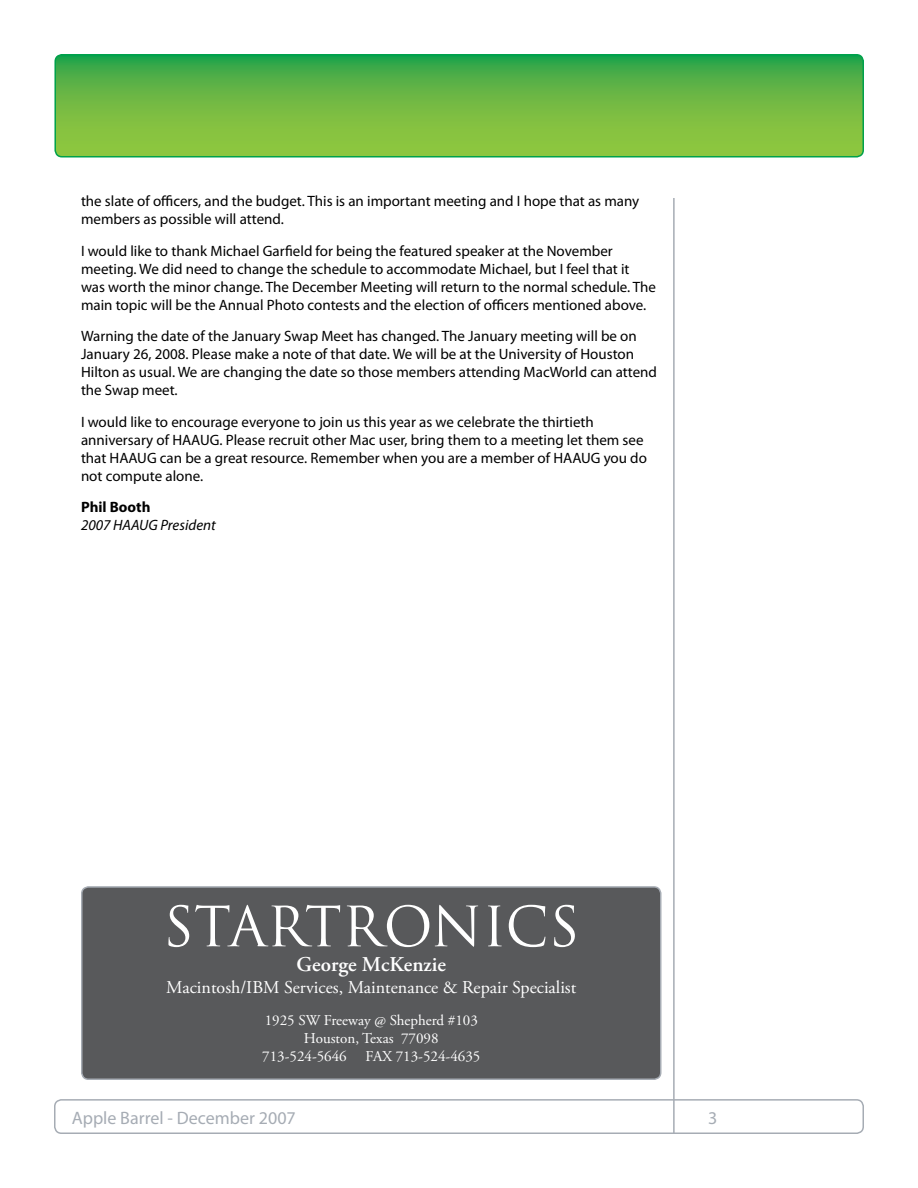
<style>
.page{position:relative;width:918px;height:1188px;background:#fff}
.page>*{position:absolute;margin:0;border:0;box-sizing:border-box;transform-origin:0 0}
.t1{font:54px "Trajan Pro";color:#fff}
.t2{font:600 21px "Adobe Garamond Pro";color:#fff}
.t3{font:18px "Adobe Garamond Pro";color:#fff}
.t4{font:18px "Myriad Pro";color:#a6acb4}
.t5{font:15px/18px "Myriad Pro";color:#000}
.t6{font:15px "Adobe Garamond Pro";color:#fff}
.t7{font:italic 15px "Myriad Pro";color:#000}
.t8{font:700 15px "Myriad Pro";color:#000}
</style>
<div class="page">
<svg style="left:57px;top:55px;width:806px;height:101px"></svg>
<div style="left:54px;top:54px;width:810px;height:104px;border:2px solid #00a14b;border-radius:7px"></div>
<hr style="left:673px;top:198px;width:2px;height:935px;background:#a6acb4">
<div style="left:54px;top:1099px;width:810px;height:35px;border:2px solid #a6acb4;border-radius:7px"></div>
<div style="left:82px;top:887px;width:579px;height:192px;background:#58595b;border-radius:7px"></div>
<div style="left:81px;top:886px;width:581px;height:194px;border:2px solid #a6acb4;border-radius:7px"></div>
<p class="t5" style="left:81px;top:192px;width:560px">the slate of officers, and the budget. This is an important meeting and I hope that as many members as possible will attend.</p>
<p class="t5" style="left:81px;top:241px;width:577px">I would like to thank Michael Garfield for being the featured speaker at the November meeting. We did need to change the schedule to accommodate Michael, but I feel that it was worth the minor change. The December Meeting will return to the normal schedule. The main topic will be the Annual Photo contests and the election of officers mentioned above.</p>
<p class="t5" style="left:81px;top:327px;width:578px">Warning the date of the January Swap Meet has changed. The January meeting will be on January 26, 2008. Please make a note of that date. We will be at the University of Houston Hilton as usual. We are changing the date so those members attending MacWorld can attend the Swap meet.</p>
<p class="t5" style="left:81px;top:412px;width:568px">I would like to encourage everyone to join us this year as we celebrate the thirtieth anniversary of HAAUG. Please recruit other Mac user, bring them to a meeting let them see that HAAUG can be a great resource. Remember when you are a member of HAAUG you do not compute alone.</p>
<p class="t8" style="left:81px;top:497px;width:71px">Phil Booth</p>
<p class="t7" style="left:81px;top:516px;width:136px">2007 HAAUG President</p>
<h1 class="t1" style="left:163px;top:892px;width:418px">STARTRONICS</h1>
<h2 class="t2" style="left:297px;top:953px;width:151px">George McKenzie</h2>
<p class="t3" style="left:166px;top:976px;width:412px">Macintosh/IBM Services, Maintenance &amp; Repair Specialist</p>
<p class="t6" style="left:265px;top:1011px;width:215px">1925 SW Freeway @ Shepherd #103</p>
<p class="t6" style="left:304px;top:1029px;width:136px">Houston, Texas 77098</p>
<p class="t6" style="left:262px;top:1047px;width:86px">713-524-5646</p>
<p class="t6" style="left:366px;top:1047px;width:116px">FAX 713-524-4635</p>
<p class="t4" style="left:72px;top:1107px;width:226px">Apple Barrel - December 2007</p>
<p class="t4" style="left:708px;top:1107px;width:11px">3</p>
</div>
